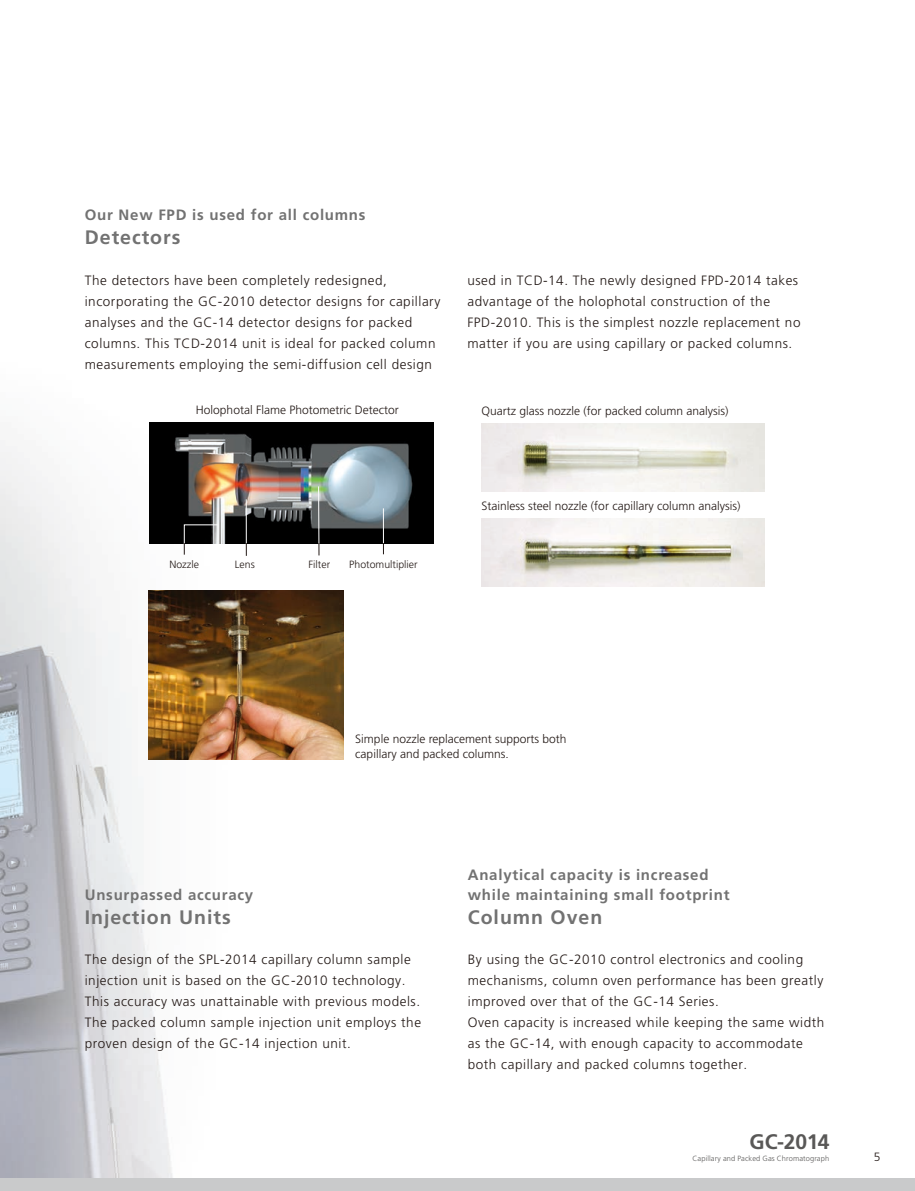
<style>
.page{position:relative;width:915px;height:1191px;background:#fff}
.page>*{position:absolute;margin:0;border:0;box-sizing:border-box;transform-origin:0 0}
.t1{font:700 21px "Frutiger LT Std";letter-spacing:-.01em;color:#595857}
.t2{font:700 19.5px "Frutiger LT Std";letter-spacing:.05em;color:#727272}
.t3{font:700 15px/19.5px "Frutiger LT Std";letter-spacing:.05em;color:#727272}
.t4{font:300 13.5px/21px "Frutiger LT Std";letter-spacing:.04em;color:#231916}
.t5{font:300 12px/15px "Frutiger LT Std";color:#231916}
.t6{font:300 10.5px "Frutiger LT Std";color:#231916}
.t7{font:300 7.5px "Frutiger LT Std";letter-spacing:.015em;color:#595857}
</style>
<div class="page">
<img style="left:0;top:440px;width:401px;height:738px">
<img style="left:149px;top:422px;width:284px;height:121px">
<img style="left:481px;top:518px;width:283px;height:68px">
<img style="left:149px;top:590px;width:194px;height:170px">
<img style="left:481px;top:424px;width:283px;height:68px">
<hr style="left:383px;top:508px;width:1px;height:46px;background:#fff">
<hr style="left:318px;top:486px;width:1px;height:69px;background:#fff">
<hr style="left:246px;top:499px;width:1px;height:57px;background:#fff">
<svg style="left:246px;top:544px;width:1px;height:12px"></svg>
<svg style="left:183px;top:524px;width:35px;height:31px"></svg>
<div style="left:0;top:1178px;width:914px;height:12px;background:#c9cacb"></div>
<p class="t3" style="left:85px;top:205px;width:282px">Our New FPD is used for all columns</p>
<h2 class="t2" style="left:85px;top:226px;width:97px">Detectors</h2>
<p class="t4" style="left:85px;top:270px;width:357px">The detectors have been completely redesigned, incorporating the GC-2010 detector designs for capillary analyses and the GC-14 detector designs for packed columns. This TCD-2014 unit is ideal for packed column measurements employing the semi-diffusion cell design</p>
<p class="t4" style="left:467px;top:270px;width:334px">used in TCD-14. The newly designed FPD-2014 takes advantage of the holophotal construction of the FPD-2010. This is the simplest nozzle replacement no matter if you are using capillary or packed columns.</p>
<p class="t5" style="left:196px;top:402px;width:204px">Holophotal Flame Photometric Detector</p>
<p class="t6" style="left:169px;top:558px;width:31px">Nozzle</p>
<p class="t6" style="left:235px;top:558px;width:21px">Lens</p>
<p class="t6" style="left:308px;top:558px;width:23px">Filter</p>
<p class="t6" style="left:349px;top:558px;width:70px">Photomultiplier</p>
<p class="t5" style="left:481px;top:403px;width:248px">Quartz glass nozzle (for packed column analysis)</p>
<p class="t5" style="left:481px;top:498px;width:260px">Stainless steel nozzle (for capillary column analysis)</p>
<p class="t5" style="left:355px;top:731px;width:213px">Simple nozzle replacement supports both capillary and packed columns.</p>
<p class="t3" style="left:467px;top:865px;width:263px">Analytical capacity is increased while maintaining small footprint</p>
<h2 class="t2" style="left:467px;top:905px;width:136px">Column Oven</h2>
<p class="t3" style="left:85px;top:884px;width:170px">Unsurpassed accuracy</p>
<h2 class="t2" style="left:85px;top:905px;width:147px">Injection Units</h2>
<p class="t4" style="left:85px;top:949px;width:338px">The design of the SPL-2014 capillary column sample injection unit is based on the GC-2010 technology.<br>This accuracy was unattainable with previous models.<br>The packed column sample injection unit employs the proven design of the GC-14 injection unit.</p>
<p class="t4" style="left:467px;top:949px;width:358px">By using the GC-2010 control electronics and cooling mechanisms, column oven performance has been greatly improved over that of the GC-14 Series.<br>Oven capacity is increased while keeping the same width as the GC-14, with enough capacity to accommodate both capillary and packed columns together.</p>
<h1 class="t1" style="left:749px;top:1129px;width:81px">GC-2014</h1>
<p class="t7" style="left:692px;top:1154px;width:138px">Capillary and Packed Gas Chromatograph</p>
<p class="t5" style="left:873px;top:1149px;width:8px">5</p>
</div>
